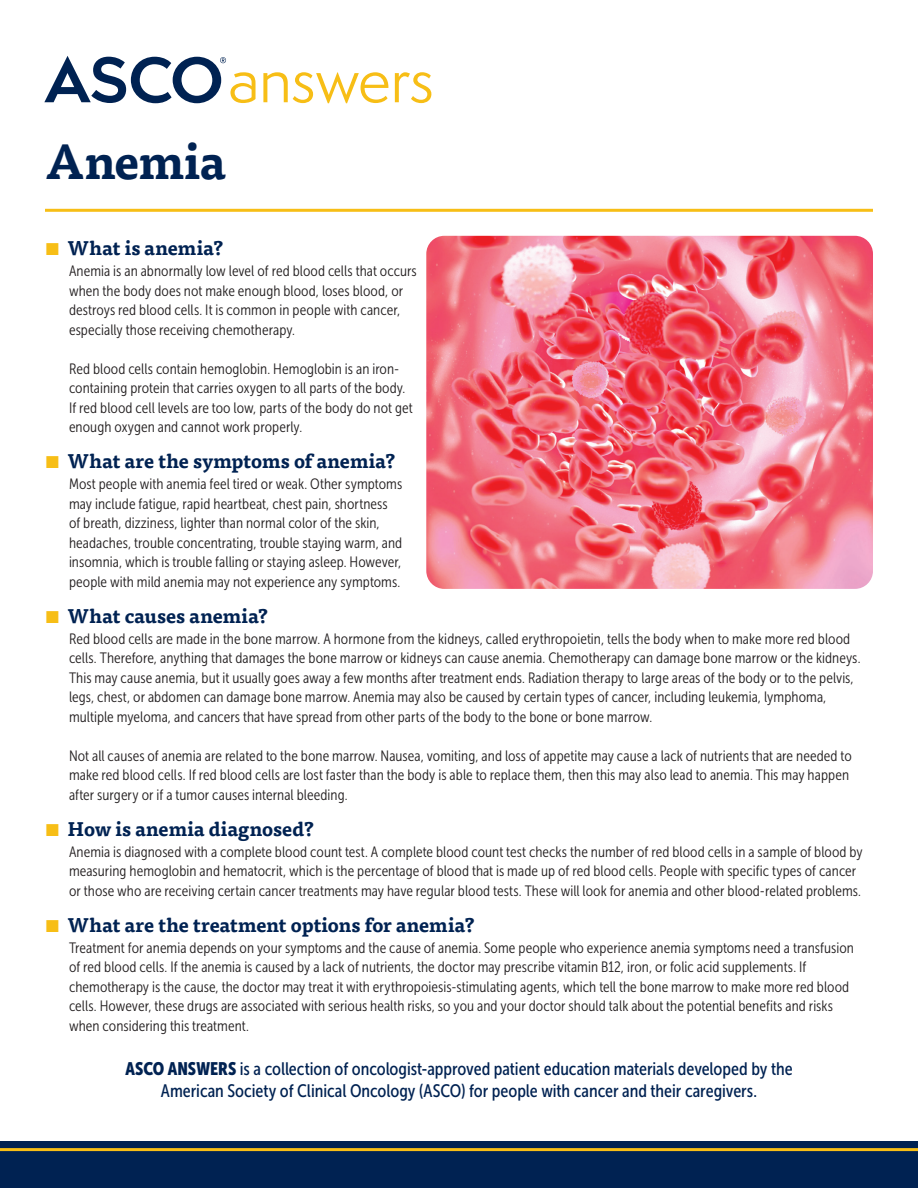
<style>
.page{position:relative;width:918px;height:1188px;background:#fff}
.page>*{position:absolute;margin:0;border:0;box-sizing:border-box;transform-origin:0 0}
.t1{font:700 48px "Tisa Pro";letter-spacing:-.015em;color:#002252}
.t2{font:700 19.5px "Tisa Pro";color:#002252}
.t3{font:18px/22.5px "Museo Sans Cond 500";letter-spacing:-.005em;color:#002252;text-align:center}
.t4{font:15px/19.5px "Museo Sans Cond 300";letter-spacing:.005em;color:#231f20}
.s1{font-family:"Museo Sans Cond 900"}
</style>
<div class="page">
<svg style="left:44px;top:56px;width:212px;height:47px"></svg>
<svg style="left:263px;top:72px;width:125px;height:31px"></svg>
<svg style="left:395px;top:72px;width:36px;height:31px"></svg>
<hr style="left:45px;top:209px;width:828px;height:3px;background:#f7be16">
<img style="left:426px;top:236px;width:447px;height:353px">
<div style="left:0;top:1141px;width:918px;height:47px;background:#002252"></div>
<hr style="left:0;top:1148px;width:918px;height:3px;background:#f7be16">
<h1 class="t1" style="left:45px;top:123px;width:183px">Anemia</h1>
<h2 class="t2" style="left:68px;top:232px;width:157px">What is anemia?</h2>
<p class="t4" style="left:69px;top:261px;width:349px">Anemia is an abnormally low level of red blood cells that occurs when the body does not make enough blood, loses blood, or destroys red blood cells. It is common in people with cancer, especially those receiving chemotherapy.</p>
<p class="t4" style="left:69px;top:359px;width:345px">Red blood cells contain hemoglobin. Hemoglobin is an iron&shy;containing protein that carries oxygen to all parts of the body.<br>If red blood cell levels are too low, parts of the body do not get enough oxygen and cannot work properly.</p>
<h2 class="t2" style="left:68px;top:445px;width:329px">What are the symptoms of anemia?</h2>
<p class="t4" style="left:69px;top:474px;width:335px">Most people with anemia feel tired or weak. Other symptoms may include fatigue, rapid heartbeat, chest pain, shortness of breath, dizziness, lighter than normal color of the skin, headaches, trouble concentrating, trouble staying warm, and insomnia, which is trouble falling or staying asleep. However, people with mild anemia may not experience any symptoms.</p>
<h2 class="t2" style="left:68px;top:600px;width:202px">What causes anemia?</h2>
<p class="t4" style="left:69px;top:629px;width:793px">Red blood cells are made in the bone marrow. A hormone from the kidneys, called erythropoietin, tells the body when to make more red blood cells. Therefore, anything that damages the bone marrow or kidneys can cause anemia. Chemotherapy can damage bone marrow or the kidneys.<br>This may cause anemia, but it usually goes away a few months after treatment ends. Radiation therapy to large areas of the body or to the pelvis, legs, chest, or abdomen can damage bone marrow. Anemia may also be caused by certain types of cancer, including leukemia, lymphoma, multiple myeloma, and cancers that have spread from other parts of the body to the bone or bone marrow.</p>
<p class="t4" style="left:69px;top:746px;width:784px">Not all causes of anemia are related to the bone marrow. Nausea, vomiting, and loss of appetite may cause a lack of nutrients that are needed to make red blood cells. If red blood cells are lost faster than the body is able to replace them, then this may also lead to anemia. This may happen after surgery or if a tumor causes internal bleeding.</p>
<h2 class="t2" style="left:68px;top:813px;width:248px">How is anemia diagnosed?</h2>
<p class="t4" style="left:69px;top:842px;width:795px">Anemia is diagnosed with a complete blood count test. A complete blood count test checks the number of red blood cells in a sample of blood by measuring hemoglobin and hematocrit, which is the percentage of blood that is made up of red blood cells. People with specific types of cancer or those who are receiving certain cancer treatments may have regular blood tests. These will look for anemia and other blood-related problems.</p>
<h2 class="t2" style="left:68px;top:909px;width:409px">What are the treatment options for anemia?</h2>
<p class="t4" style="left:69px;top:938px;width:787px">Treatment for anemia depends on your symptoms and the cause of anemia. Some people who experience anemia symptoms need a transfusion of red blood cells. If the anemia is caused by a lack of nutrients, the doctor may prescribe vitamin B12, iron, or folic acid supplements. If chemotherapy is the cause, the doctor may treat it with erythropoiesis-stimulating agents, which tell the bone marrow to make more red blood cells. However, these drugs are associated with serious health risks, so you and your doctor should talk about the potential benefits and risks when considering this treatment.</p>
<p class="t3" style="left:125px;top:1057px;width:669px"><span class="s1">ASCO ANSWERS</span> is a collection of oncologist-approved patient education materials developed by the<br>American Society of Clinical Oncology (ASCO) for people with cancer and their caregivers.</p>
</div>
